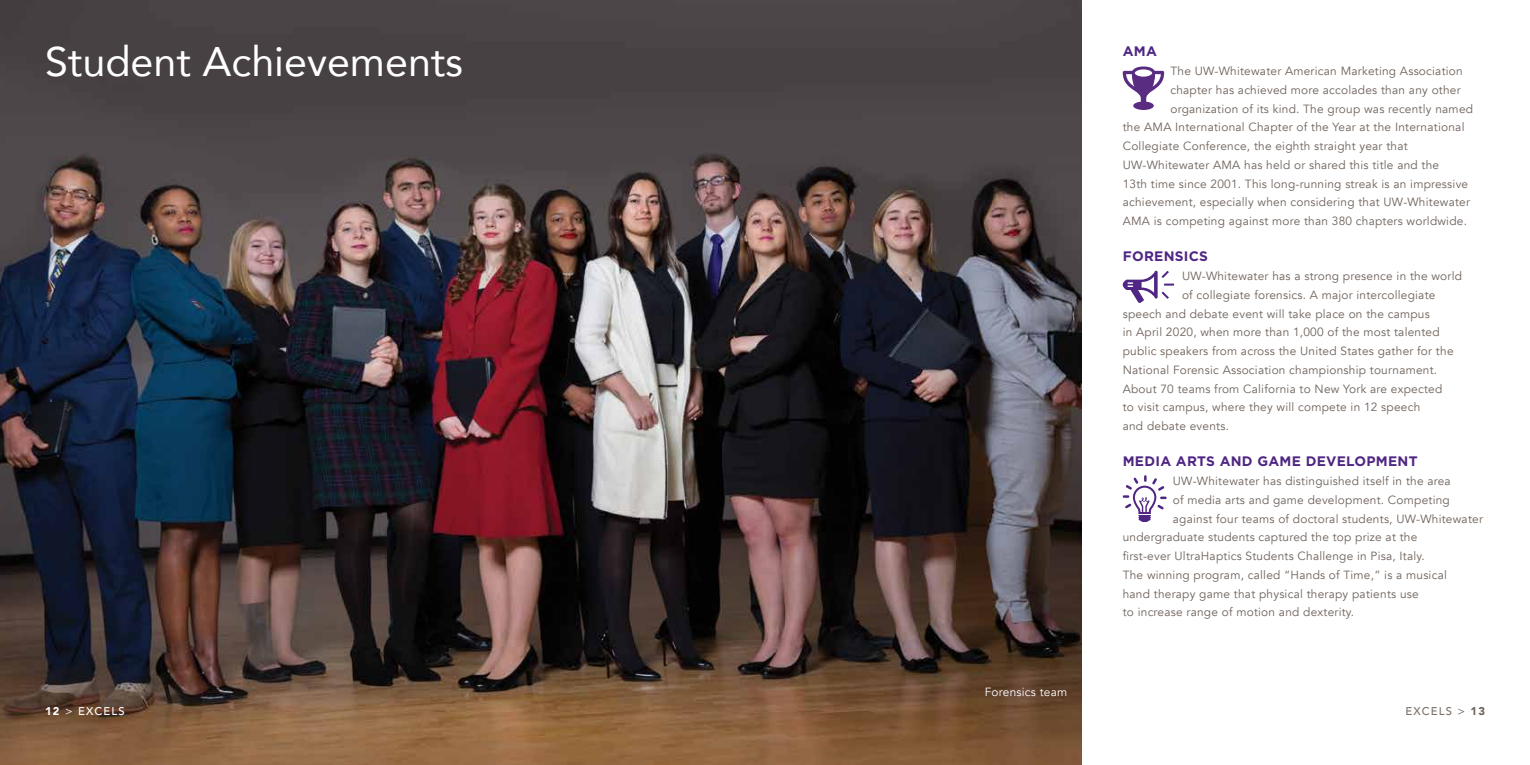
<style>
.page{position:relative;width:1530px;height:765px;background:#fff}
.page>*{position:absolute;margin:0;border:0;box-sizing:border-box;transform-origin:0 0}
.t1{font:41.25px "Avenir";color:#fff}
.t2{font:700 13.75px "Gotham";letter-spacing:.02em;color:#4f2683}
.t3{font:11.88px "Avenir";letter-spacing:.02em;color:#6f625a}
.t4{font:11.88px "Avenir";letter-spacing:.02em;color:#fff}
.t5{font:500 11.25px "Avenir";letter-spacing:.1em;color:#7d726a}
.t6{font:500 11.25px "Avenir";letter-spacing:.1em;color:#fff}
.s1{font-weight:900}
.s2{font-weight:400}
.s3{font-weight:400;color:#6f625a}
.s4{font-weight:900;color:#6f625a}
</style>
<div class="page">
<img style="left:0;top:0;width:1081px;height:765px">
<svg style="left:1123px;top:271px;width:51px;height:32px"></svg>
<svg style="left:1123px;top:475px;width:44px;height:47px"></svg>
<svg style="left:1123px;top:67px;width:41px;height:43px"></svg>
<h1 class="t1" style="left:45px;top:28px;width:420px">Student Achievements</h1>
<p class="t6" style="left:45px;top:701px;width:81px"><span class="s1">12</span> <span class="s2">&gt;</span> EXCELS</p>
<p class="t4" style="left:985px;top:684px;width:84px">Forensics team</p>
<p class="t2" style="left:1123px;top:44px;width:36px">AMA</p>
<p class="t3" style="left:1170px;top:64px;width:294px">The UW-Whitewater American Marketing Association</p>
<p class="t3" style="left:1170px;top:83px;width:292px">chapter has achieved more accolades than any other</p>
<p class="t3" style="left:1170px;top:101px;width:304px">organization of its kind. The group was recently named</p>
<p class="t3" style="left:1123px;top:120px;width:343px">the AMA International Chapter of the Year at the International</p>
<p class="t3" style="left:1123px;top:139px;width:286px">Collegiate Conference, the eighth straight year that</p>
<p class="t3" style="left:1123px;top:158px;width:318px">UW-Whitewater AMA has held or shared this title and the</p>
<p class="t3" style="left:1123px;top:176px;width:347px">13th time since 2001. This long-running streak is an impressive</p>
<p class="t3" style="left:1123px;top:195px;width:349px">achievement, especially when considering that UW-Whitewater</p>
<p class="t3" style="left:1123px;top:214px;width:346px">AMA is competing against more than 380 chapters worldwide.</p>
<p class="t2" style="left:1123px;top:249px;width:87px">FORENSICS</p>
<p class="t3" style="left:1182px;top:269px;width:282px">UW-Whitewater has a strong presence in the world</p>
<p class="t3" style="left:1182px;top:288px;width:255px">of collegiate forensics. A major intercollegiate</p>
<p class="t3" style="left:1123px;top:306px;width:309px">speech and debate event will take place on the campus</p>
<p class="t3" style="left:1123px;top:325px;width:319px">in April 2020, when more than 1,000 of the most talented</p>
<p class="t3" style="left:1123px;top:344px;width:332px">public speakers from across the United States gather for the</p>
<p class="t3" style="left:1123px;top:363px;width:316px">National Forensic Association championship tournament.</p>
<p class="t3" style="left:1123px;top:381px;width:321px">About 70 teams from California to New York are expected</p>
<p class="t3" style="left:1123px;top:400px;width:299px">to visit campus, where they will compete in 12 speech</p>
<p class="t3" style="left:1123px;top:419px;width:108px">and debate events.</p>
<p class="t2" style="left:1123px;top:454px;width:296px">MEDIA ARTS AND GAME DEVELOPMENT</p>
<p class="t3" style="left:1173px;top:474px;width:279px">UW-Whitewater has distinguished itself in the area</p>
<p class="t3" style="left:1173px;top:493px;width:278px">of media arts and game development. Competing</p>
<p class="t3" style="left:1173px;top:511px;width:312px">against four teams of doctoral students, UW-Whitewater</p>
<p class="t3" style="left:1123px;top:530px;width:296px">undergraduate students captured the top prize at the</p>
<p class="t3" style="left:1123px;top:549px;width:304px">first-ever UltraHaptics Students Challenge in Pisa, Italy.</p>
<p class="t3" style="left:1123px;top:568px;width:326px">The winning program, called “Hands of Time,” is a musical</p>
<p class="t3" style="left:1123px;top:586px;width:298px">hand therapy game that physical therapy patients use</p>
<p class="t3" style="left:1123px;top:605px;width:233px">to increase range of motion and dexterity.</p>
<p class="t5" style="left:1405px;top:701px;width:81px">EXCELS <span class="s3">&gt;</span> <span class="s4">13</span></p>
</div>
